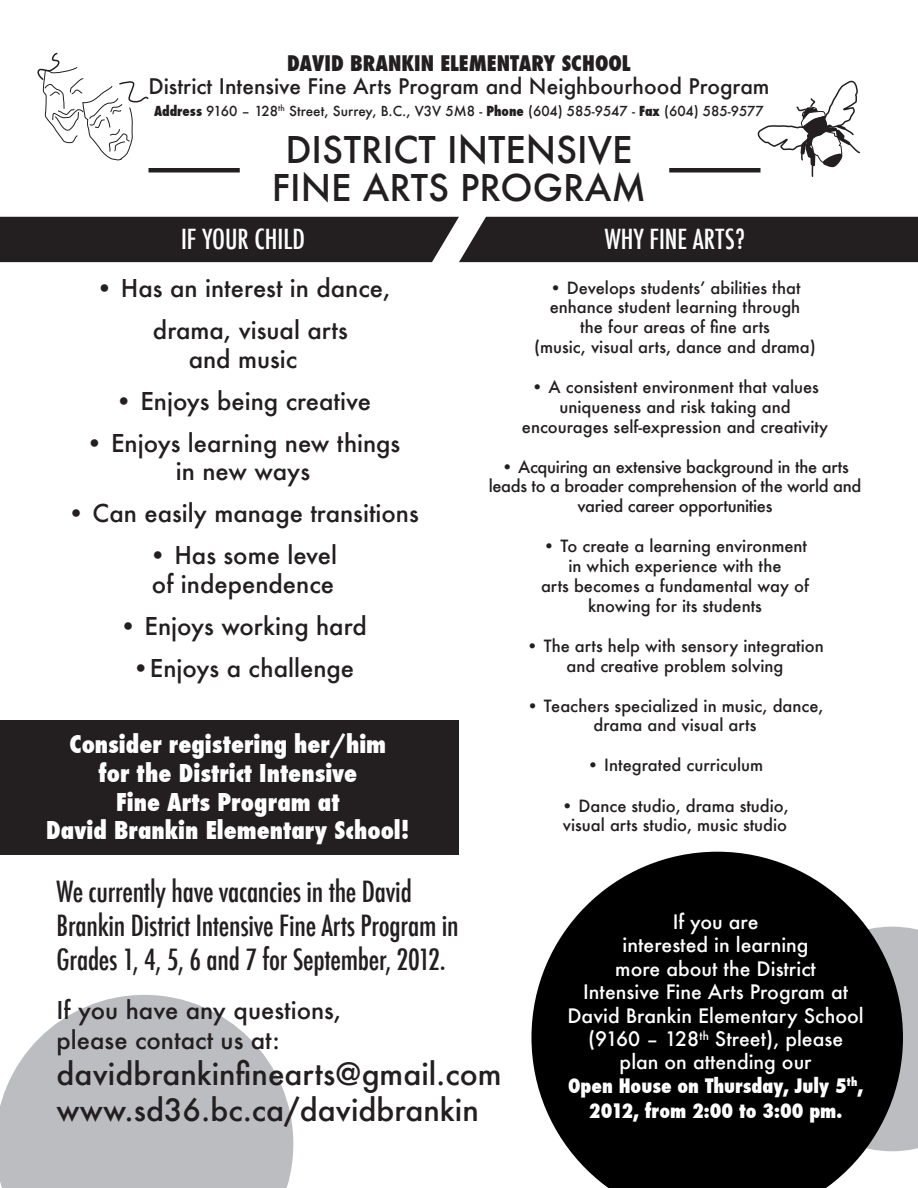
<style>
.page{position:relative;width:918px;height:1188px;background:#fff}
.page>*{position:absolute;margin:0;border:0;box-sizing:border-box;transform-origin:0 0}
.t1{font:500 36px/37.8px "Futura";color:#231f20;text-align:center}
.t2{font:500 30px "Futura";color:#231f20}
.t3{font:500 condensed 28.5px/34.2px "Futura";letter-spacing:-.01em;color:#231f20}
.t4{font:500 condensed 27px "Futura";color:#fff}
.t5{font:500 24px/28.5px "Futura";color:#231f20}
.t6{font:800 condensed 24px/28.8px "Futura";color:#fff;text-align:center}
.t7{font:500 21px/22.2px "Futura";color:#231f20;text-align:center}
.t8{font:500 19.5px/23.4px "Futura";color:#fff;text-align:center}
.t9{font:800 condensed 19.5px "Futura";color:#fff}
.t10{font:500 16.5px/19.8px "Futura";color:#231f20;text-align:center}
.t11{font:500 16.5px/19.8px "Futura";letter-spacing:-.02em;color:#231f20;text-align:center}
.t12{font:500 13.5px "Futura";color:#231f20}
.s1{font-weight:800;font-stretch:condensed}
</style>
<div class="page">
<div style="left:903px;top:927px;width:15px;height:224px;background:#bcbdc0"></div>
<svg style="left:531px;top:852px;width:372px;height:336px;fill:#000"></svg>
<svg style="left:0;top:995px;width:293px;height:193px;fill:#bcbdc0"></svg>
<div style="left:0;top:720px;width:459px;height:135px;background:#231f20"></div>
<div style="left:0;top:217px;width:918px;height:45px;background:#231f20"></div>
<svg style="left:37px;top:52px;width:112px;height:109px"></svg>
<svg style="left:757px;top:80px;width:103px;height:97px"></svg>
<hr style="left:148px;top:168px;width:92px;height:4px;background:#231f20">
<hr style="left:669px;top:168px;width:92px;height:4px;background:#231f20">
<p class="t7" style="left:148px;top:52px;width:623px"><span class="s1">DAVID BRANKIN ELEMENTARY SCHOOL<br></span>District Intensive Fine Arts Program and Neighbourhood Program</p>
<p class="t12" style="left:154px;top:101px;width:611px"><span class="s1">Address</span> 9160 – 128<sup>th</sup> Street, Surrey, B.C., V3V 5M8 - <span class="s1">Phone</span> (604) 585-9547 - <span class="s1">Fax</span> (604) 585-9577</p>
<p class="t1" style="left:272px;top:131px;width:376px">DISTRICT INTENSIVE<br>FINE ARTS PROGRAM</p>
<p class="t4" style="left:181px;top:221px;width:125px">IF YOUR CHILD</p>
<p class="t5" style="left:95px;top:274px;width:297px">• Has an interest in dance,</p>
<p class="t5" style="left:189px;top:316px;width:161px;text-indent:-36px">drama, visual arts and music</p>
<p class="t5" style="left:115px;top:387px;width:258px">• Enjoys being creative</p>
<p class="t5" style="left:86px;top:429px;width:316px;text-align:center">• Enjoys learning new things in new ways</p>
<p class="t5" style="left:67px;top:499px;width:353px">• Can easily manage transitions</p>
<p class="t5" style="left:149px;top:541px;width:190px">• Has some level of independence</p>
<p class="t5" style="left:119px;top:612px;width:249px">• Enjoys working hard</p>
<p class="t5" style="left:132px;top:654px;width:224px">•Enjoys a challenge</p>
<p class="t4" style="left:605px;top:221px;width:142px">WHY FINE ARTS?</p>
<p class="t10" style="left:534px;top:277px;width:283px">• Develops students’ abilities that enhance student learning through<br>the four areas of fine arts<br>(music, visual arts, dance and drama)</p>
<p class="t10" style="left:522px;top:377px;width:308px">• A consistent environment that values uniqueness and risk taking and encourages self-expression and creativity</p>
<p class="t11" style="left:489px;top:456px;width:374px">• Acquiring an extensive background in the arts leads to a broader comprehension of the world and varied career opportunities</p>
<p class="t10" style="left:541px;top:536px;width:269px">• To create a learning environment in which experience with the<br>arts becomes a fundamental way of knowing for its students</p>
<p class="t10" style="left:526px;top:636px;width:299px">• The arts help with sensory integration and creative problem solving</p>
<p class="t10" style="left:526px;top:695px;width:299px">• Teachers specialized in music, dance, drama and visual arts</p>
<p class="t10" style="left:587px;top:755px;width:178px">• Integrated curriculum</p>
<p class="t10" style="left:561px;top:795px;width:229px;text-align:left">• Dance studio, drama studio, visual arts studio, music studio</p>
<p class="t6" style="left:46px;top:730px;width:365px">Consider registering her/him<br>for the District Intensive<br>Fine Arts Program at<br>David Brankin Elementary School!</p>
<p class="t3" style="left:57px;top:875px;width:404px">We currently have vacancies in the David<br>Brankin District Intensive Fine Arts Program in<br>Grades 1, 4, 5, 6 and 7 for September, 2012.</p>
<p class="t5" style="left:57px;top:995px;width:286px;line-height:30px">If you have any questions, please contact us at:</p>
<p class="t2" style="left:57px;top:1053px;width:447px">davidbrankinfinearts@gmail.com</p>
<p class="t2" style="left:57px;top:1089px;width:424px">www.sd36.bc.ca/davidbrankin</p>
<p class="t8" style="left:567px;top:910px;width:298px">If you are<br>interested in learning<br>more about the District<br>Intensive Fine Arts Program at<br>David Brankin Elementary School</p>
<p class="t8" style="left:568px;top:1027px;width:297px">(9160 – 128<sup>th</sup> Street), please plan on attending our<br><span class="s1">Open House on Thursday, July 5</span><sup>th</sup><span class="s1">,</span></p>
<p class="t9" style="left:589px;top:1098px;width:255px">2012, from 2:00 to 3:00 pm.</p>
</div>
